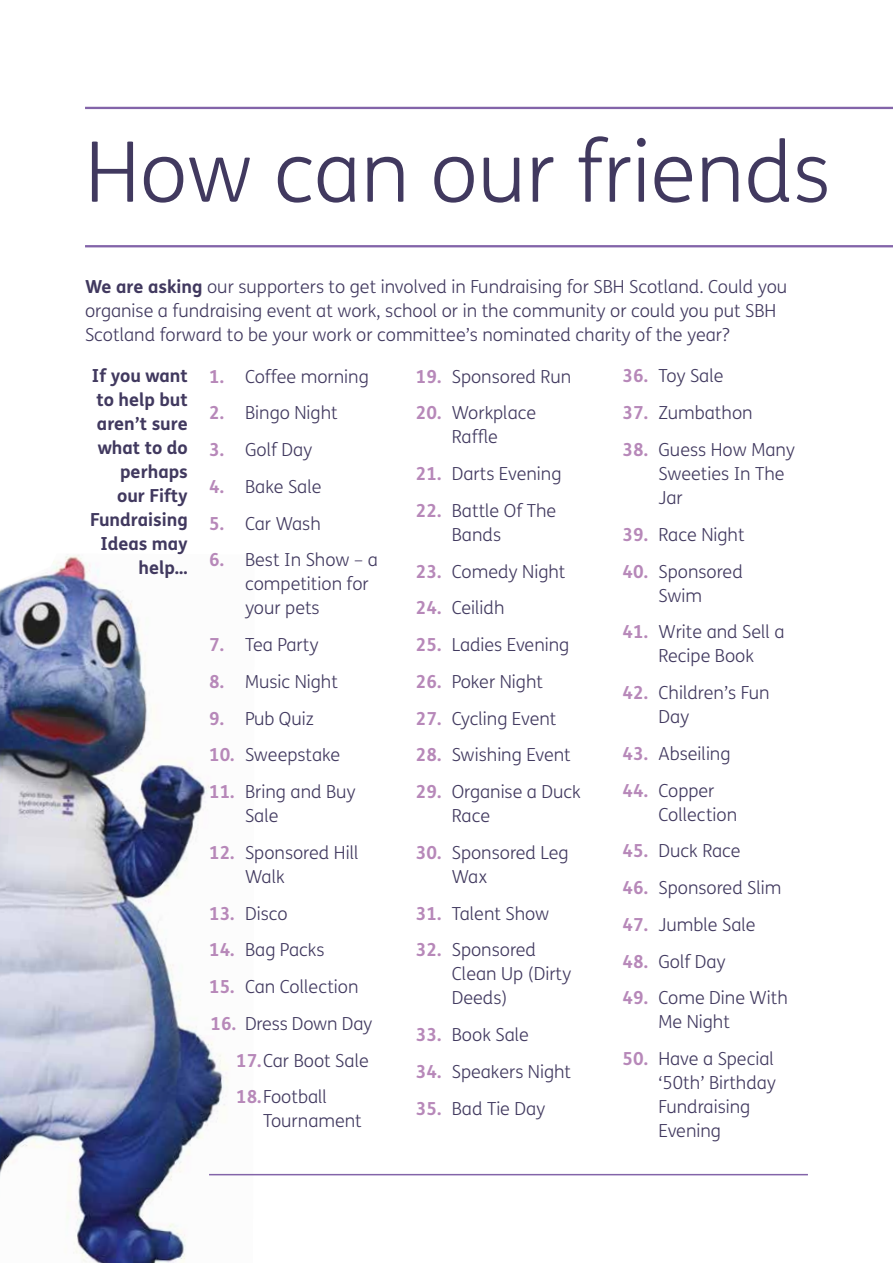
<style>
.page{position:relative;width:893px;height:1263px;background:#fff}
.page>*{position:absolute;margin:0;border:0;box-sizing:border-box;transform-origin:0 0}
.t1{font:300 83.7px "FS Me";color:#41395f}
.t2{font:300 18px/24px "FS Me";color:#41395f}
.t3{font:700 18px/24px "FS Me";color:#41395f;text-align:right}
.s1{font-weight:700}
.s2{font-weight:700;color:#b788b9}
</style>
<div class="page">
<img style="left:0;top:555px;width:255px;height:708px">
<hr style="left:85px;top:107px;width:808px;height:2px;background:#8364a9">
<hr style="left:85px;top:245px;width:808px;height:2px;background:#8364a9">
<hr style="left:209px;top:1174px;width:599px;height:1px;background:#8364a9">
<h1 class="t1" style="left:85px;top:125px;width:747px">How can our friends</h1>
<p class="t2" style="left:85px;top:275px;width:704px"><span class="s1">We are asking</span> our supporters to get involved in Fundraising for SBH Scotland. Could you organise a fundraising event at work, school or in the community or could you put SBH<br>Scotland forward to be your work or committee’s nominated charity of the year?</p>
<p class="t3" style="left:90px;top:364px;width:99px">If you want to help but aren’t sure what to do perhaps our Fifty<br>Fundraising<br>Ideas may help…</p>
<p class="t2" style="left:209px;top:365px;width:161px"><span class="s2">1.</span> Coffee morning</p>
<p class="t2" style="left:209px;top:401px;width:130px"><span class="s2">2.</span> Bingo Night</p>
<p class="t2" style="left:209px;top:438px;width:105px"><span class="s2">3.</span> Golf Day</p>
<p class="t2" style="left:209px;top:475px;width:114px"><span class="s2">4.</span> Bake Sale</p>
<p class="t2" style="left:209px;top:512px;width:113px"><span class="s2">5.</span> Car Wash</p>
<p class="t2" style="left:245px;top:548px;width:134px;text-indent:-36px"><span class="s2">6.</span> Best In Show – a competition for your pets</p>
<p class="t2" style="left:209px;top:633px;width:111px"><span class="s2">7.</span> Tea Party</p>
<p class="t2" style="left:209px;top:670px;width:130px"><span class="s2">8.</span> Music Night</p>
<p class="t2" style="left:209px;top:707px;width:106px"><span class="s2">9.</span> Pub Quiz</p>
<p class="t2" style="left:209px;top:743px;width:133px"><span class="s2">10.</span> Sweepstake</p>
<p class="t2" style="left:245px;top:780px;width:112px;text-indent:-36px"><span class="s2">11.</span> Bring and Buy<br>Sale</p>
<p class="t2" style="left:245px;top:841px;width:115px;text-indent:-36px"><span class="s2">12.</span> Sponsored Hill<br>Walk</p>
<p class="t2" style="left:209px;top:902px;width:80px"><span class="s2">13.</span> Disco</p>
<p class="t2" style="left:209px;top:938px;width:117px"><span class="s2">14.</span> Bag Packs</p>
<p class="t2" style="left:209px;top:975px;width:151px"><span class="s2">15.</span> Can Collection</p>
<p class="t2" style="left:236px;top:1006px;width:138px;line-height:36.8px;text-indent:-26px"><span class="s2">16.</span> Dress Down Day<br><span class="s2">17.</span>Car Boot Sale<br><span class="s2">18.</span>Football</p>
<p class="t2" style="left:263px;top:1109px;width:100px">Tournament</p>
<p class="t2" style="left:622px;top:365px;width:103px"><span class="s2">36.</span> Toy Sale</p>
<p class="t2" style="left:622px;top:401px;width:132px"><span class="s2">37.</span> Zumbathon</p>
<p class="t2" style="left:658px;top:438px;width:138px;text-indent:-36px"><span class="s2">38.</span> Guess How Many<br>Sweeties In The<br>Jar</p>
<p class="t2" style="left:622px;top:523px;width:124px"><span class="s2">39.</span> Race Night</p>
<p class="t2" style="left:622px;top:560px;width:122px;text-align:center"><span class="s2">40.</span> Sponsored<br>Swim</p>
<p class="t2" style="left:622px;top:620px;width:164px;text-align:center"><span class="s2">41.</span> Write and Sell a<br>Recipe Book</p>
<p class="t2" style="left:658px;top:681px;width:113px;text-indent:-36px"><span class="s2">42.</span> Children’s Fun<br>Day</p>
<p class="t2" style="left:622px;top:742px;width:110px"><span class="s2">43.</span> Abseiling</p>
<p class="t2" style="left:658px;top:779px;width:80px;text-indent:-36px"><span class="s2">44.</span> Copper<br>Collection</p>
<p class="t2" style="left:622px;top:839px;width:120px"><span class="s2">45.</span> Duck Race</p>
<p class="t2" style="left:622px;top:876px;width:161px"><span class="s2">46.</span> Sponsored Slim</p>
<p class="t2" style="left:622px;top:913px;width:135px"><span class="s2">47.</span> Jumble Sale</p>
<p class="t2" style="left:622px;top:950px;width:105px"><span class="s2">48.</span> Golf Day</p>
<p class="t2" style="left:658px;top:986px;width:131px;text-indent:-36px"><span class="s2">49.</span> Come Dine With<br>Me Night</p>
<p class="t2" style="left:658px;top:1047px;width:119px;text-indent:-36px"><span class="s2">50.</span> Have a Special ‘50th’ Birthday<br>Fundraising<br>Evening</p>
<p class="t2" style="left:416px;top:365px;width:157px"><span class="s2">19.</span> Sponsored Run</p>
<p class="t2" style="left:416px;top:401px;width:122px;text-align:center"><span class="s2">20.</span> Workplace<br>Raffle</p>
<p class="t2" style="left:416px;top:462px;width:147px"><span class="s2">21.</span> Darts Evening</p>
<p class="t2" style="left:452px;top:499px;width:106px;text-indent:-36px"><span class="s2">22.</span> Battle Of The<br>Bands</p>
<p class="t2" style="left:416px;top:560px;width:151px"><span class="s2">23.</span> Comedy Night</p>
<p class="t2" style="left:416px;top:596px;width:90px"><span class="s2">24.</span> Ceilidh</p>
<p class="t2" style="left:416px;top:633px;width:155px"><span class="s2">25.</span> Ladies Evening</p>
<p class="t2" style="left:416px;top:670px;width:129px"><span class="s2">26.</span> Poker Night</p>
<p class="t2" style="left:416px;top:707px;width:142px"><span class="s2">27.</span> Cycling Event</p>
<p class="t2" style="left:416px;top:743px;width:157px"><span class="s2">28.</span> Swishing Event</p>
<p class="t2" style="left:452px;top:780px;width:131px;text-indent:-36px"><span class="s2">29.</span> Organise a Duck<br>Race</p>
<p class="t2" style="left:452px;top:841px;width:118px;text-indent:-36px"><span class="s2">30.</span> Sponsored Leg<br>Wax</p>
<p class="t2" style="left:416px;top:902px;width:135px"><span class="s2">31.</span> Talent Show</p>
<p class="t2" style="left:452px;top:938px;width:121px;text-indent:-36px"><span class="s2">32.</span> Sponsored<br>Clean Up (Dirty<br>Deeds)</p>
<p class="t2" style="left:416px;top:1023px;width:115px"><span class="s2">33.</span> Book Sale</p>
<p class="t2" style="left:416px;top:1060px;width:157px"><span class="s2">34.</span> Speakers Night</p>
<p class="t2" style="left:416px;top:1097px;width:131px"><span class="s2">35.</span> Bad Tie Day</p>
</div>
